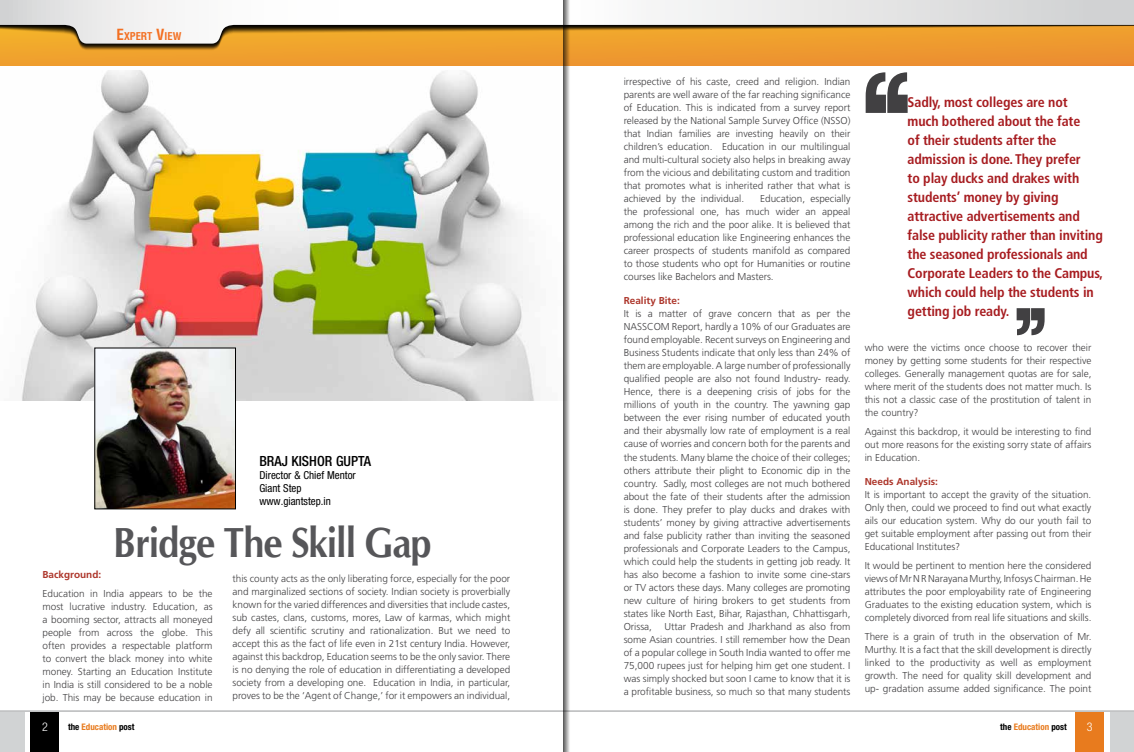
<style>
.page{position:relative;width:1134px;height:752px;background:#fff}
.page>*{position:absolute;margin:0;border:0;box-sizing:border-box;transform-origin:0 0}
.t1{font:700 42px "CG Omega";letter-spacing:-.025em;color:#565659;scale:.9 1}
.t2{font:700 condensed 14px/19px "Frutiger";letter-spacing:-.01em;color:#a71c20}
.t3{font:500 condensed 14px "Helvetica Neue";color:#000}
.t4{font:300 condensed 12px "Helvetica Neue";color:#fff}
.t5{font:condensed 11px/13px "Helvetica Neue";color:#000}
.t6{font:700 condensed 10.5px "Helvetica";color:#f36f21}
.t7{font:300 10px/13px "Frutiger";color:#414042;text-align:justify}
.t8{font:700 10px "Frutiger";color:#ad362b}
.t9{font:700 condensed 9px "Helvetica Neue";color:#e87b1e}
.s1{font-size:15px}
.s2{color:#000}
</style>
<div class="page">
<hr style="left:567px;top:710px;width:567px;height:1px;background:#939598">
<hr style="left:0;top:710px;width:567px;height:1px;background:#939598">
<div style="left:31px;top:711px;width:28px;height:40px;background:#000"></div>
<div style="left:0;top:711px;width:24px;height:40px;background:#d1d3d4"></div>
<div style="left:1110px;top:711px;width:24px;height:40px;background:#d1d3d4"></div>
<div style="left:1075px;top:711px;width:29px;height:40px;background:#e87b1e"></div>
<img style="left:21px;top:71px;width:514px;height:329px">
<svg style="left:866px;top:72px;width:42px;height:41px"></svg>
<svg style="left:1017px;top:308px;width:27px;height:27px"></svg>
<div style="left:0;top:9px;width:1134px;height:56px;background:#ee9a2f"></div>
<svg style="left:0;top:48px;width:264px;height:1px"></svg>
<svg style="left:0;top:47px;width:299px;height:1px"></svg>
<svg style="left:0;top:46px;width:335px;height:1px"></svg>
<svg style="left:0;top:45px;width:370px;height:1px"></svg>
<svg style="left:0;top:44px;width:406px;height:1px"></svg>
<svg style="left:0;top:0;width:1134px;height:44px"></svg>
<svg style="left:563px;top:0;width:7px;height:751px"></svg>
<img style="left:97px;top:350px;width:137px;height:156px">
<div style="left:95px;top:348px;width:141px;height:160px;border:1px solid #000"></div>
<p class="t6" style="left:117px;top:29px;width:66px"><span class="s1">E</span>XPERT <span class="s1">V</span>IEW</p>
<h2 class="t3" style="left:259px;top:452px;width:113px">BRAJ KISHOR GUPTA</h2>
<p class="t5" style="left:259px;top:468px;width:98px">Director &amp; Chief Mentor<br>Giant Step www.giantstep.in</p>
<h1 class="t1" style="left:113px;top:516px;width:355px">Bridge The Skill Gap</h1>
<p class="t8" style="left:43px;top:568px;width:60px">Background:</p>
<p class="t7" style="left:43px;top:586px;width:172px">Education in India appears to be the most lucrative industry. Education, as a booming sector, attracts all moneyed people from across the globe. This often provides a respectable platform to convert the black money into white money. Starting an Education Institute in India is still considered to be a noble job. This may be because education in</p>
<p class="t7" style="left:232px;top:571px;width:279px">this county acts as the only liberating force, especially for the poor and marginalized sections of society. Indian society is proverbially known for the varied differences and diversities that include castes, sub castes, clans, customs, mores, Law of karmas, which might defy all scientific scrutiny and rationalization. But we need to accept this as the fact of life even in 21st century India. However, against this backdrop, Education seems to be the only savior. There is no denying the role of education in differentiating a developed society from a developing one. Education in India, in particular, proves to be the ‘Agent of Change,’ for it empowers an individual,</p>
<p class="t7" style="left:624px;top:75px;width:228px">irrespective of his caste, creed and religion. Indian parents are well aware of the far reaching significance of Education. This is indicated from a survey report released by the National Sample Survey Office (NSSO) that Indian families are investing heavily on their children’s education. Education in our multilingual and multi-cultural society also helps in breaking away from the vicious and debilitating custom and tradition that promotes what is inherited rather that what is achieved by the individual.</p>
<p class="t7" style="left:624px;top:192px;width:228px;text-indent:136px">Education, especially the professional one, has much wider an appeal among the rich and the poor alike. It is believed that professional education like Engineering enhances the career prospects of students manifold as compared to those students who opt for Humanities or routine courses like Bachelors and Masters.</p>
<p class="t8" style="left:624px;top:295px;width:58px">Reality Bite:</p>
<p class="t7" style="left:624px;top:307px;width:228px">It is a matter of grave concern that as per the NASSCOM Report, hardly a 10% of our Graduates are found employable. Recent surveys on Engineering and Business Students indicate that only less than 24% of them are employable. A large number of professionally qualified people are also not found Industry- ready.<br>Hence, there is a deepening crisis of jobs for the millions of youth in the country. The yawning gap between the ever rising number of educated youth and their abysmally low rate of employment is a real cause of worries and concern both for the parents and the students. Many blame the choice of their colleges; others attribute their plight to Economic dip in the country. Sadly, most colleges are not much bothered about the fate of their students after the admission is done. They prefer to play ducks and drakes with students’ money by giving attractive advertisements and false publicity rather than inviting the seasoned professionals and Corporate Leaders to the Campus, which could help the students in getting job ready. It has also become a fashion to invite some cine-stars or TV actors these days. Many colleges are promoting new culture of hiring brokers to get students from states like North East, Bihar, Rajasthan, Chhattisgarh, Orissa,</p>
<p class="t7" style="left:624px;top:619px;width:228px;text-indent:41px">Uttar Pradesh and Jharkhand as also from some Asian countries. I still remember how the Dean of a popular college in South India wanted to offer me 75,000 rupees just for helping him get one student. I was simply shocked but soon I came to know that it is a profitable business, so much so that many students</p>
<p class="t2" style="left:908px;top:93px;width:197px">Sadly, most colleges are not<br>much bothered about the fate<br>of their students after the admission is done. They prefer<br>to play ducks and drakes with students’ money by giving attractive advertisements and false publicity rather than inviting the seasoned professionals and<br>Corporate Leaders to the Campus, which could help the students in getting job ready.</p>
<p class="t7" style="left:865px;top:341px;width:228px">who were the victims once choose to recover their money by getting some students for their respective colleges. Generally management quotas are for sale, where merit of the students does not matter much. Is this not a classic case of the prostitution of talent in the country?</p>
<p class="t7" style="left:865px;top:424px;width:228px">Against this backdrop, it would be interesting to find out more reasons for the existing sorry state of affairs in Education.</p>
<p class="t8" style="left:865px;top:475px;width:75px">Needs Analysis:</p>
<p class="t7" style="left:865px;top:488px;width:228px">It is important to accept the gravity of the situation.<br>Only then, could we proceed to find out what exactly ails our education system. Why do our youth fail to get suitable employment after passing out from their Educational Institutes?</p>
<p class="t7" style="left:865px;top:558px;width:228px">It would be pertinent to mention here the considered views of Mr N R Narayana Murthy, Infosys Chairman. He attributes the poor employability rate of Engineering Graduates to the existing education system, which is completely divorced from real life situations and skills.</p>
<p class="t7" style="left:865px;top:629px;width:228px">There is a grain of truth in the observation of Mr.<br>Murthy. It is a fact that the skill development is directly linked to the productivity as well as employment growth. The need for quality skill development and up- gradation assume added significance. The point</p>
<p class="t4" style="left:42px;top:719px;width:7px">2</p>
<p class="t9" style="left:68px;top:720px;width:68px"><span class="s2">the</span> Education <span class="s2">post</span></p>
<p class="t9" style="left:1000px;top:720px;width:68px"><span class="s2">the</span> Education <span class="s2">post</span></p>
<p class="t4" style="left:1087px;top:719px;width:7px">3</p>
</div>
